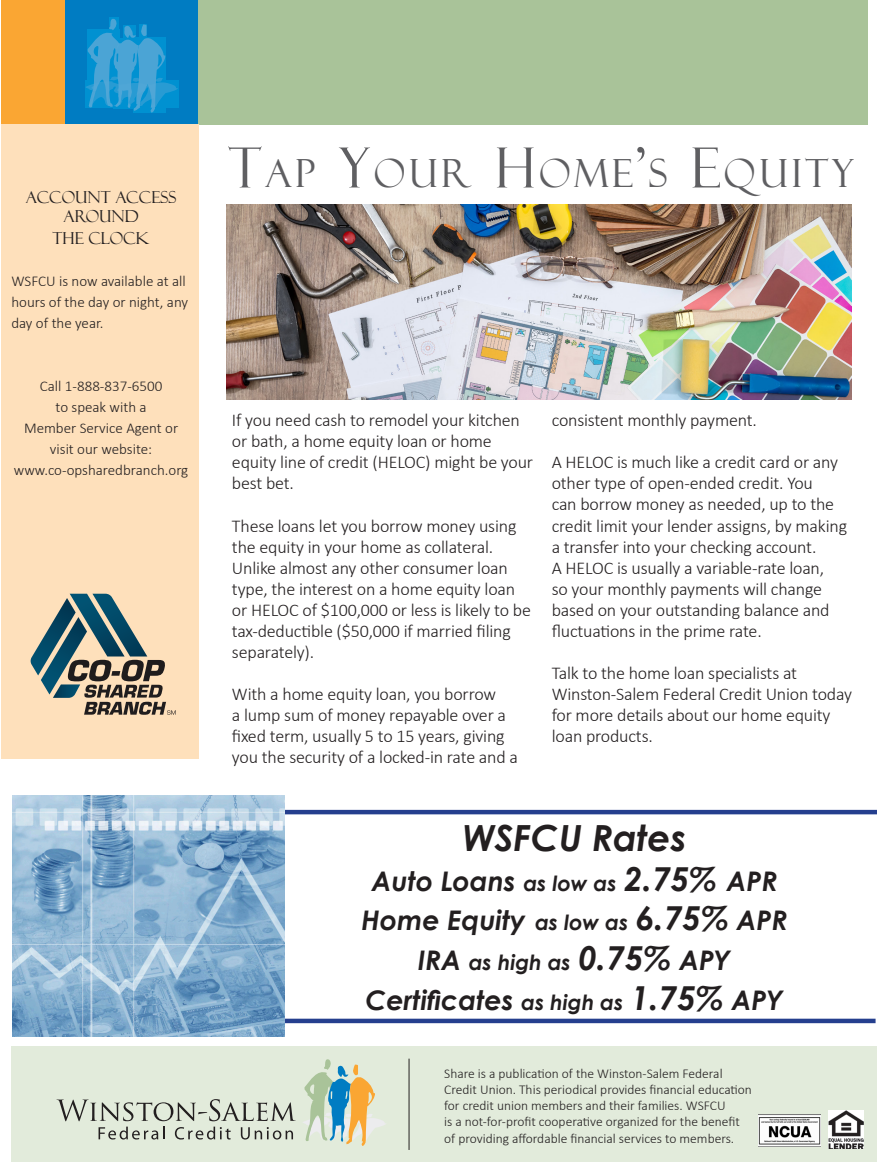
<style>
.page{position:relative;width:877px;height:1163px;background:#fff}
.page>*{position:absolute;margin:0;border:0;box-sizing:border-box;transform-origin:0 0}
.t1{font:38.85px "Felix Titling";letter-spacing:.085em;color:#5f5f62}
.t2{font:italic 700 36px "Century Gothic";color:#231f20}
.t3{font:italic 700 27px "Century Gothic";color:#231f20}
.t4{font:italic 700 21px "Century Gothic";color:#231f20}
.t5{font:300 18px/21px "Calibri";letter-spacing:-.01em;color:#231f20}
.t6{font:16.5px/19.8px "Felix Titling";color:#231f20;text-align:center}
.t7{font:300 15px/21px "Calibri";color:#231f20}
.t8{font:300 13.5px "Calibri";color:#231f20}
.s1{font-size:55.5px}
.s2{font-size:21px}
.s3{font-size:33px}
.s4{font-size:27px}
</style>
<div class="page">
<div style="left:1px;top:0;width:65px;height:124px;background:#faa633"></div>
<div style="left:65px;top:0;width:139px;height:124px;background:#007cc2"></div>
<div style="left:199px;top:0;width:668px;height:124px;background:#a9c399"></div>
<div style="left:1px;top:124px;width:197px;height:634px;background:#fee0bb"></div>
<div style="left:11px;top:1045px;width:865px;height:116px;background:#e2ebdb"></div>
<svg style="left:303px;top:1059px;width:83px;height:86px"></svg>
<svg style="left:56px;top:1099px;width:237px;height:21px"></svg>
<svg style="left:98px;top:1126px;width:66px;height:13px"></svg>
<svg style="left:175px;top:1126px;width:56px;height:13px"></svg>
<svg style="left:241px;top:1127px;width:52px;height:12px"></svg>
<hr style="left:408px;top:1058px;width:1px;height:91px;background:#231f20">
<svg style="left:85px;top:17px;width:93px;height:96px"></svg>
<svg style="left:30px;top:593px;width:146px;height:121px"></svg>
<svg style="left:285px;top:1018px;width:590px;height:4px;background:#4a5fa1"></svg>
<div style="left:267px;top:809px;width:609px;height:5px;background:#253f8e"></div>
<img style="left:13px;top:795px;width:272px;height:241px">
<img style="left:758px;top:1114px;width:62px;height:31px">
<img style="left:828px;top:1110px;width:34px;height:38px">
<img style="left:226px;top:204px;width:625px;height:196px">
<p class="t6" style="left:26px;top:187px;width:152px">ACCOUNT ACCESS<br>AROUND</p>
<p class="t6" style="left:53px;top:228px;width:98px">THE CLOCK</p>
<p class="t7" style="left:11px;top:270px;width:178px">WSFCU is now available at all hours of the day or night, any day of the year.</p>
<p class="t7" style="left:40px;top:375px;width:124px">Call 1-888-837-6500</p>
<p class="t7" style="left:56px;top:396px;width:93px">to speak with a</p>
<p class="t7" style="left:24px;top:417px;width:156px;text-align:center">Member Service Agent or visit our website:</p>
<p class="t7" style="left:14px;top:459px;width:176px">www.co-opsharedbranch.org</p>
<p class="t1" style="left:228px;top:151px;width:602px"><span class="s1">T</span>AP <span class="s1">Y</span>OUR <span class="s1">H</span>OME<span class="s1">’</span>S <span class="s1">E</span>QUITY</p>
<p class="t5" style="left:232px;top:409px;width:302px">If you need cash to remodel your kitchen or bath, a home equity loan or home equity line of credit (HELOC) might be your best bet.</p>
<p class="t5" style="left:232px;top:514px;width:300px">These loans let you borrow money using the equity in your home as collateral.<br>Unlike almost any other consumer loan type, the interest on a home equity loan or HELOC of $100,000 or less is likely to be tax-deductible ($50,000 if married filing separately).</p>
<p class="t5" style="left:232px;top:682px;width:287px">With a home equity loan, you borrow<br>a lump sum of money repayable over a fixed term, usually 5 to 15 years, giving you the security of a locked-in rate and a</p>
<p class="t5" style="left:551px;top:409px;width:207px">consistent monthly payment.</p>
<p class="t5" style="left:551px;top:451px;width:297px">A HELOC is much like a credit card or any other type of open-ended credit. You<br>can borrow money as needed, up to the credit limit your lender assigns, by making a transfer into your checking account.<br>A HELOC is usually a variable-rate loan,<br>so your monthly payments will change based on your outstanding balance and fluctuations in the prime rate.</p>
<p class="t5" style="left:551px;top:661px;width:302px">Talk to the home loan specialists at<br>Winston-Salem Federal Credit Union today for more details about our home equity loan products.</p>
<p class="t2" style="left:462px;top:810px;width:225px">WSFCU Rates</p>
<p class="t3" style="left:371px;top:860px;width:407px">Auto Loans <span class="s2">as low as</span> <span class="s3">2.75%</span> APR</p>
<p class="t3" style="left:361px;top:899px;width:427px">Home Equity <span class="s2">as low as</span> <span class="s3">6.75%</span> APR</p>
<p class="t4" style="left:418px;top:946px;width:314px"><span class="s4">IRA</span> as high as <span class="s3">0.75%</span> <span class="s4">APY</span></p>
<p class="t3" style="left:365px;top:978px;width:419px">Certificates <span class="s2">as high as</span> <span class="s3">1.75%</span> APY</p>
<p class="t8" style="left:444px;top:1064px;width:280px">Share is a publication of the Winston-Salem Federal</p>
<p class="t8" style="left:444px;top:1080px;width:309px">Credit Union. This periodical provides financial education</p>
<p class="t8" style="left:444px;top:1096px;width:283px">for credit union members and their families. WSFCU</p>
<p class="t8" style="left:444px;top:1113px;width:297px">is a not-for-profit cooperative organized for the benefit</p>
<p class="t8" style="left:444px;top:1129px;width:291px">of providing affordable financial services to members.</p>
</div>
